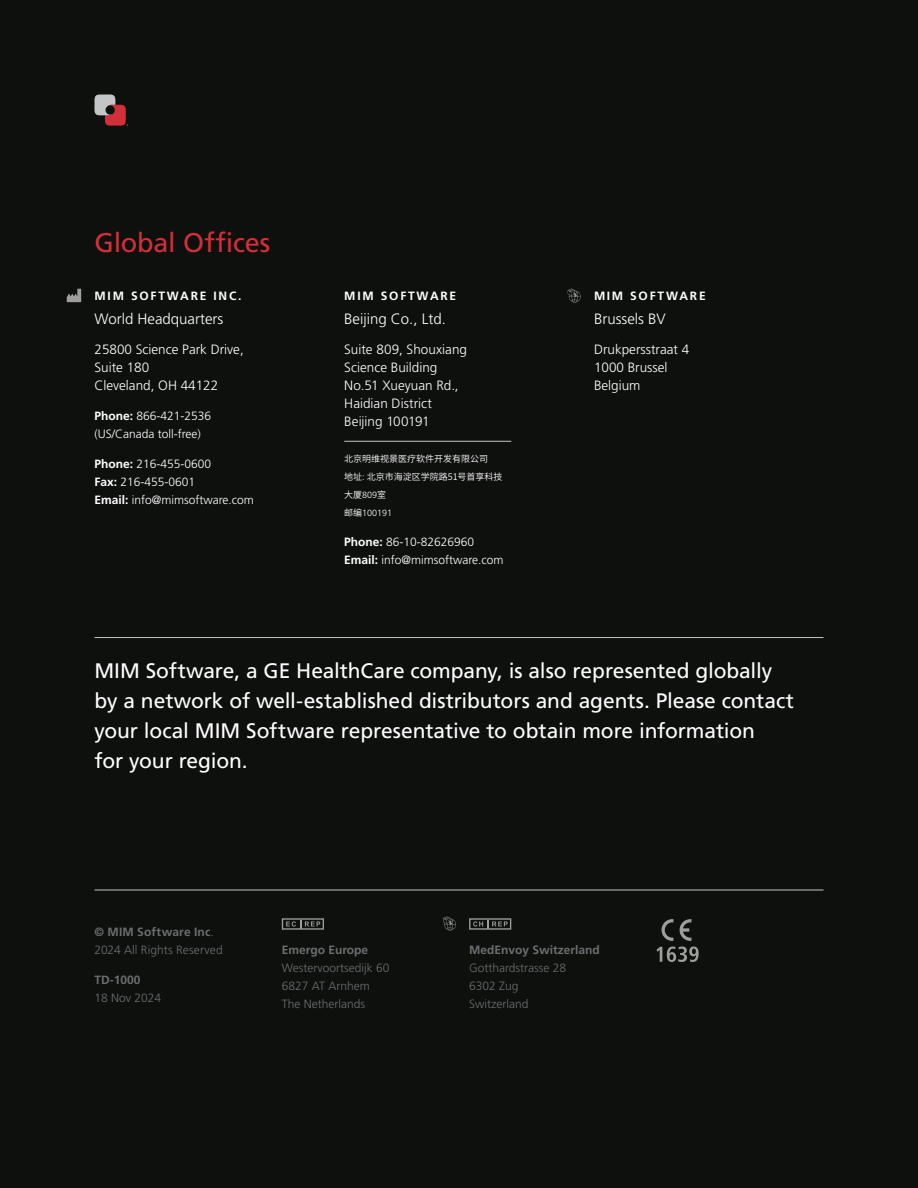
<style>
.page{position:relative;width:918px;height:1188px;background:#0e100e}
.page>*{position:absolute;margin:0;border:0;box-sizing:border-box;transform-origin:0 0}
.H3_Roman{font:27px "Frutiger LT Std";letter-spacing:-.005em;color:#d32f38}
.H4_Phrase_Paragraph_Header{font:21px/30px "Frutiger LT Std";letter-spacing:-.005em;color:#fff}
.t1{font:300 15px "Frutiger LT Std";color:#fff}
.t2{font:300 13.5px/18px "Frutiger LT Std";color:#fff}
.t3{font:300 12px/18px "Frutiger LT Std";color:#fff}
.Body_Copy{font:300 12px/18px "Frutiger LT Std";color:#6c6d70}
.t4{font:700 12px "Frutiger LT Std";letter-spacing:.15em;color:#fff}
.t5{font:700 12px "Frutiger LT Std";color:#6c6d70}
.t6{font:600 9px/18px "Noto Sans SC";color:#fff}
.t7{font:300 9px "Frutiger LT Std";color:#fff}
.s1{font-weight:700}
.s2{font-family:"Frutiger LT Std";font-weight:300}
.s3{font-family:"Noto Sans SC";font-weight:600}
</style>
<div class="page">
<hr style="left:94px;top:637px;width:730px;height:1px;background:#c3c5c6">
<hr style="left:344px;top:441px;width:167px;height:1px;background:#c3c5c6">
<hr style="left:94px;top:890px;width:730px;height:1px;background:#c3c5c6">
<svg style="left:94px;top:95px;width:34px;height:31px"></svg>
<svg style="left:656px;top:947px;width:43px;height:15px"></svg>
<svg style="left:680px;top:919px;width:11px;height:22px"></svg>
<svg style="left:662px;top:919px;width:11px;height:22px"></svg>
<svg style="left:282px;top:918px;width:42px;height:12px"></svg>
<svg style="left:67px;top:289px;width:14px;height:13px"></svg>
<svg style="left:469px;top:918px;width:42px;height:12px"></svg>
<svg style="left:443px;top:916px;width:13px;height:14px"></svg>
<svg style="left:568px;top:289px;width:13px;height:14px"></svg>
<p class="H3_Roman" style="left:94px;top:227px;width:177px">Global Offices</p>
<p class="t4" style="left:94px;top:289px;width:149px">MIM SOFTWARE INC.</p>
<p class="t1" style="left:94px;top:310px;width:130px">World Headquarters</p>
<p class="t2" style="left:94px;top:341px;width:151px">25800 Science Park Drive,<br>Suite 180</p>
<p class="t2" style="left:94px;top:377px;width:125px">Cleveland, OH 44122</p>
<p class="t3" style="left:94px;top:407px;width:118px"><span class="s1">Phone:</span> 866-421-2536</p>
<p class="t3" style="left:94px;top:425px;width:108px">(US/Canada toll-free)</p>
<p class="t3" style="left:94px;top:455px;width:118px"><span class="s1">Phone:</span> 216-455-0600</p>
<p class="t3" style="left:94px;top:473px;width:161px"><span class="s1">Fax:</span> 216-455-0601<br><span class="s1">Email:</span> info@mimsoftware.com</p>
<p class="t4" style="left:344px;top:289px;width:114px">MIM SOFTWARE</p>
<p class="t1" style="left:344px;top:310px;width:103px">Beijing Co., Ltd.</p>
<p class="t2" style="left:344px;top:341px;width:124px">Suite 809, Shouxiang<br>Science Building</p>
<p class="t2" style="left:344px;top:377px;width:116px">No.51 Xueyuan Rd.,<br>Haidian District<br>Beijing 100191</p>
<p class="t6" style="left:344px;top:450px;width:145px">北京明维视景医疗软件开发有限公司</p>
<p class="t6" style="left:344px;top:468px;width:160px">地址<span class="s2">:</span> 北京市海淀区学院路51号首享科技大厦<span class="s2">809</span>室</p>
<p class="t7" style="left:344px;top:508px;width:50px"><span class="s3">邮编</span>100191</p>
<p class="t3" style="left:344px;top:533px;width:161px"><span class="s1">Phone:</span> 86-10-82626960<br><span class="s1">Email:</span> info@mimsoftware.com</p>
<p class="t4" style="left:594px;top:289px;width:113px">MIM SOFTWARE</p>
<p class="t1" style="left:594px;top:310px;width:73px">Brussels BV</p>
<p class="t2" style="left:594px;top:341px;width:97px">Drukpersstraat 4</p>
<p class="t2" style="left:594px;top:359px;width:75px">1000 Brussel</p>
<p class="t2" style="left:594px;top:377px;width:48px">Belgium</p>
<p class="H4_Phrase_Paragraph_Header" style="left:94px;top:656px;width:701px">MIM Software, a GE HealthCare company, is also represented globally by a network of well-established distributors and agents. Please contact your local MIM Software representative to obtain more information<br>for your region.</p>
<p class="Body_Copy" style="left:94px;top:923px;width:130px"><span class="s1">© MIM Software Inc</span>.<br>2024 All Rights Reserved</p>
<p class="Body_Copy" style="left:94px;top:971px;width:68px"><span class="s1">TD-1000<br></span>18 Nov 2024</p>
<p class="t5" style="left:282px;top:943px;width:88px">Emergo Europe</p>
<p class="Body_Copy" style="left:282px;top:959px;width:109px">Westervoortsedijk 60</p>
<p class="Body_Copy" style="left:282px;top:977px;width:90px">6827 AT Arnhem</p>
<p class="Body_Copy" style="left:282px;top:995px;width:85px">The Netherlands</p>
<p class="t5" style="left:469px;top:943px;width:132px">MedEnvoy Switzerland</p>
<p class="Body_Copy" style="left:469px;top:959px;width:99px">Gotthardstrasse 28</p>
<p class="Body_Copy" style="left:469px;top:977px;width:51px">6302 Zug</p>
<p class="Body_Copy" style="left:469px;top:995px;width:61px">Switzerland</p>
</div>
